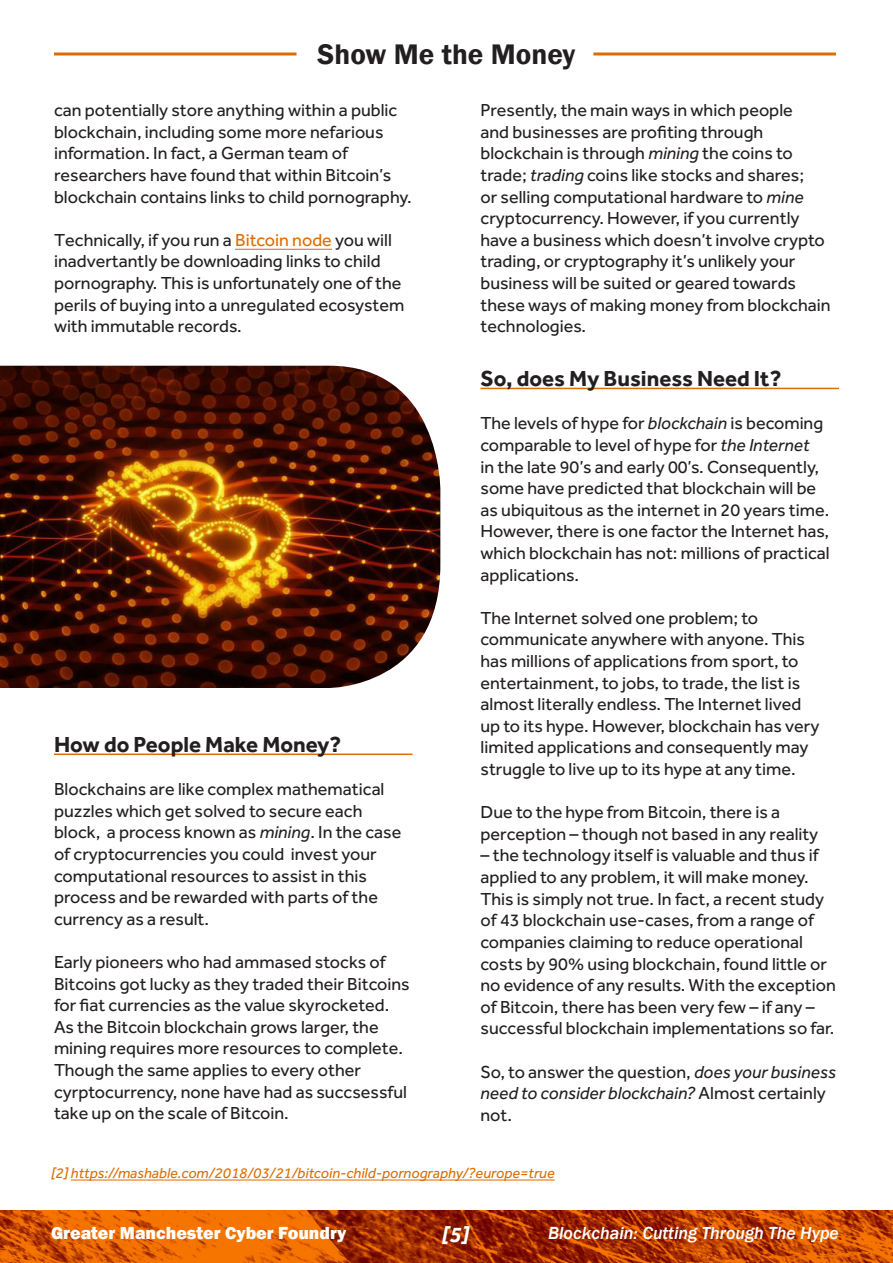
<style>
.page{position:relative;width:893px;height:1263px;background:#fff}
.page>*{position:absolute;margin:0;border:0;box-sizing:border-box;transform-origin:0 0}
.t1{font:600 29.1px "Franklin Gothic";color:#231f20}
.t2{font:700 22.5px "Effra";color:#231f20}
.t3{font:italic 700 22.5px "Effra";color:#fff}
.t4{font:18px/21.6px "Effra";color:#231f20}
.t5{font:italic 500 18px "Franklin Gothic";color:#fff}
.t6{font:800 18px "Franklin Gothic";color:#fff}
.t7{font:italic 15px "Effra";color:#dd6d00}
.s1{color:#dd6d00}
.s2{font-style:italic}
</style>
<div class="page">
<hr style="left:480px;top:388px;width:359px;height:1px;background:#dd6d00">
<hr style="left:54px;top:753px;width:358px;height:2px;background:#dd6d00">
<img style="left:0;top:1210px;width:893px;height:53px">
<hr style="left:54px;top:53px;width:243px;height:3px;background:#dd6d00">
<hr style="left:593px;top:53px;width:243px;height:3px;background:#dd6d00">
<hr style="left:71px;top:1180px;width:484px;height:1px;background:#dd6d00">
<img style="left:0;top:366px;width:440px;height:322px">
<hr style="left:235px;top:249px;width:97px;height:1px;background:#dd6d00">
<p class="t1" style="left:318px;top:37px;width:259px">Show Me the Money</p>
<p class="t4" style="left:54px;top:99px;width:359px">can potentially store anything within a public blockchain, including some more nefarious information. In fact, a German team of researchers have found that within Bitcoin’s blockchain contains links to child pornography.</p>
<p class="t4" style="left:54px;top:229px;width:352px">Technically, if you run a <span class="s1">Bitcoin node</span> you will inadvertantly be downloading links to child pornography. This is unfortunately one of the perils of buying into a unregulated ecosystem with immutable records.</p>
<p class="t2" style="left:54px;top:731px;width:289px">How do People Make Money?</p>
<p class="t4" style="left:54px;top:778px;width:349px">Blockchains are like complex mathematical puzzles which get solved to secure each block, a process known as <span class="s2">mining</span>. In the case of cryptocurrencies you could invest your computational resources to assist in this process and be rewarded with parts of the currency as a result.</p>
<p class="t4" style="left:54px;top:951px;width:357px">Early pioneers who had ammased stocks of Bitcoins got lucky as they traded their Bitcoins for fiat currencies as the value skyrocketed.<br>As the Bitcoin blockchain grows larger, the mining requires more resources to complete.<br>Though the same applies to every other cyrptocurrency, none have had as succsessful take up on the scale of Bitcoin.</p>
<p class="t4" style="left:480px;top:99px;width:352px">Presently, the main ways in which people<br>and businesses are profiting through blockchain is through <span class="s2">mining</span> the coins to trade; <span class="s2">trading</span> coins like stocks and shares;<br>or selling computational hardware to <span class="s2">mine </span>cryptocurrency. However, if you currently have a business which doesn’t involve crypto trading, or cryptography it’s unlikely your business will be suited or geared towards these ways of making money from blockchain technologies.</p>
<p class="t2" style="left:480px;top:365px;width:302px">So, does My Business Need It?</p>
<p class="t4" style="left:480px;top:412px;width:351px">The levels of hype for <span class="s2">blockchain</span> is becoming comparable to level of hype for <span class="s2">the Internet<br></span>in the late 90’s and early 00’s. Consequently, some have predicted that blockchain will be as ubiquitous as the internet in 20 years time.<br>However, there is one factor the Internet has, which blockchain has not: millions of practical applications.</p>
<p class="t4" style="left:480px;top:607px;width:340px">The Internet solved one problem; to communicate anywhere with anyone. This has millions of applications from sport, to entertainment, to jobs, to trade, the list is almost literally endless. The Internet lived up to its hype. However, blockchain has very limited applications and consequently may struggle to live up to its hype at any time.</p>
<p class="t4" style="left:480px;top:801px;width:339px">Due to the hype from Bitcoin, there is a perception – though not based in any reality</p>
<p class="t4" style="left:480px;top:844px;width:357px">– the technology itself is valuable and thus if applied to any problem, it will make money.<br>This is simply not true. In fact, a recent study of 43 blockchain use-cases, from a range of companies claiming to reduce operational costs by 90% using blockchain, found little or no evidence of any results. With the exception of Bitcoin, there has been very few – if any – successful blockchain implementations so far.</p>
<p class="t4" style="left:480px;top:1060px;width:357px">So, to answer the question, <span class="s2">does your business need to consider blockchain?</span> Almost certainly not.</p>
<p class="t7" style="left:51px;top:1164px;width:505px">[2] https://mashable.com/2018/03/21/bitcoin-child-pornography/?europe=true</p>
<p class="t6" style="left:51px;top:1221px;width:297px">Greater Manchester Cyber Foundry</p>
<p class="t3" style="left:441px;top:1220px;width:29px">[5]</p>
<p class="t5" style="left:548px;top:1222px;width:292px">Blockchain: Cutting Through The Hype</p>
</div>
